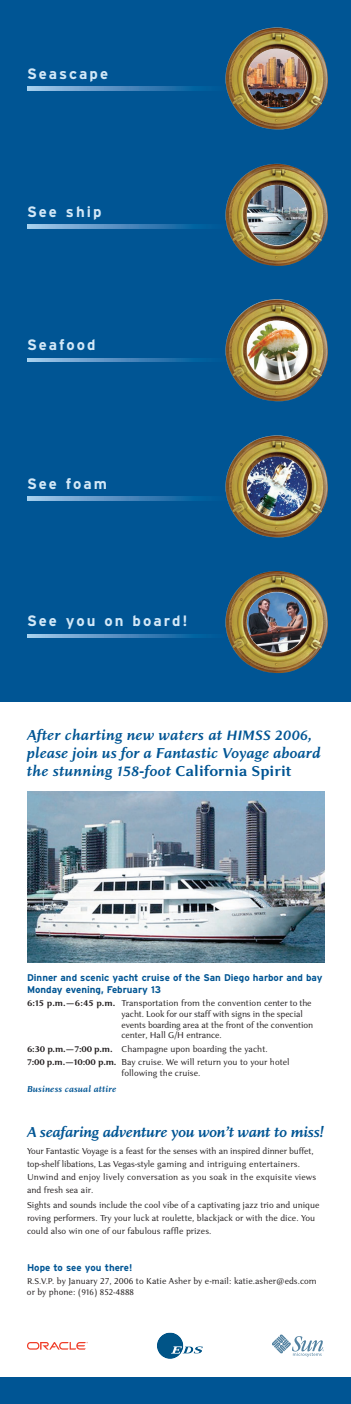
<style>
.page{position:relative;width:351px;height:1404px;background:#fff}
.page>*{position:absolute;margin:0;border:0;box-sizing:border-box;transform-origin:0 0}
.t1{font:italic 700 15px/18px "New Age";letter-spacing:-.01em;color:#005594}
.t2{font:700 15px "Interstate";letter-spacing:.135em;color:#d3e8f7}
.t3{font:italic 700 15px "New Age";letter-spacing:-.03em;color:#005594}
.t4{font:700 9.75px/11.7px "Interstate";color:#005594}
.t5{font:9px/12.8px "New Age";color:#231f20}
.t6{font:italic 700 9px "New Age";color:#005594}
.t7{font:8.62px "New Age";color:#231f20}
.s1{font-size:14.25px}
.s2{font-style:normal}
.s3{font-weight:700;font-size:8.62px}
.s4{font-weight:700}
.s5{font-size:8.62px}
.s6{font-size:9px}
</style>
<div class="page">
<div style="left:0;top:0;width:351px;height:702px;background:#005594"></div>
<div style="left:0;top:1377px;width:351px;height:27px;background:#005594"></div>
<svg style="left:27px;top:87px;width:177px;height:3px"></svg>
<svg style="left:27px;top:359px;width:177px;height:3px"></svg>
<svg style="left:27px;top:225px;width:177px;height:3px"></svg>
<svg style="left:27px;top:497px;width:177px;height:3px"></svg>
<svg style="left:27px;top:634px;width:177px;height:4px"></svg>
<img style="left:27px;top:791px;width:297px;height:172px">
<div style="left:157px;top:1333px;width:26px;height:26px;background:#005487;border-radius:50%"></div>
<svg style="left:171px;top:1346px;width:32px;height:8px"></svg>
<svg style="left:27px;top:1342px;width:61px;height:8px"></svg>
<svg style="left:272px;top:1335px;width:52px;height:22px"></svg>
<img style="left:225px;top:27px;width:103px;height:103px">
<img style="left:225px;top:299px;width:103px;height:102px">
<img style="left:225px;top:164px;width:103px;height:102px">
<img style="left:225px;top:435px;width:103px;height:103px">
<img style="left:225px;top:571px;width:103px;height:102px">
<h1 class="t2" style="left:27px;top:65px;width:83px">Seascape</h1>
<h1 class="t2" style="left:27px;top:203px;width:76px">See ship</h1>
<h1 class="t2" style="left:27px;top:336px;width:70px">Seafood</h1>
<h1 class="t2" style="left:27px;top:475px;width:82px">See foam</h1>
<h1 class="t2" style="left:27px;top:612px;width:162px">See you on board!</h1>
<h1 class="t1" style="left:27px;top:728px;width:295px">After charting new waters at <span class="s1">HIMSS 2006</span>, please join us for a Fantastic Voyage aboard the stunning <span class="s1">158</span>-foot <span class="s2">California Spirit</span></h1>
<p class="t4" style="left:27px;top:972px;width:297px">Dinner and scenic yacht cruise of the San Diego harbor and bay<br>Monday evening, February 13</p>
<p class="t5" style="left:122px;top:999px;width:193px;line-height:10.8px;text-indent:-94px"><span class="s3">6:15</span> <span class="s4">p.m.—</span><span class="s3">6:45</span> <span class="s4">p.m.</span> Transportation from the convention center to the yacht. Look for our staff with signs in the special events boarding area at the front of the convention center, Hall G/H entrance.</p>
<p class="t5" style="left:27px;top:1043px;width:264px;line-height:13.5px"><span class="s3">6:30</span> <span class="s4">p.m.—</span><span class="s3">7:00</span> <span class="s4">p.m.</span> Champagne upon boarding the yacht.<br><span class="s3">7:00</span> <span class="s4">p.m.—</span><span class="s3">10:00</span> <span class="s4">p.m.</span> Bay cruise. We will return you to your hotel</p>
<p class="t5" style="left:122px;top:1068px;width:80px">following the cruise.</p>
<p class="t6" style="left:27px;top:1086px;width:91px">Business casual attire</p>
<h1 class="t3" style="left:27px;top:1127px;width:298px">A seafaring adventure you won’t want to miss!</h1>
<p class="t5" style="left:27px;top:1146px;width:291px">Your Fantastic Voyage is a feast for the senses with an inspired dinner buffet, top-shelf libations, Las Vegas-style gaming and intriguing entertainers.<br>Unwind and enjoy lively conversation as you soak in the exquisite views and fresh sea air.</p>
<p class="t5" style="left:27px;top:1200px;width:294px">Sights and sounds include the cool vibe of a captivating jazz trio and unique roving performers. Try your luck at roulette, blackjack or with the dice. You could also win one of our fabulous raffle prizes.</p>
<p class="t4" style="left:27px;top:1262px;width:107px">Hope to see you there!</p>
<p class="t5" style="left:27px;top:1276px;width:291px"><span class="s5">R.S.V.P.</span> by January 27, 2006 to Katie Asher by e-mail: katie.asher<span class="s5">@</span>eds.com</p>
<p class="t7" style="left:27px;top:1289px;width:109px"><span class="s6">or by phone:</span> (916) 852-4888</p>
</div>
